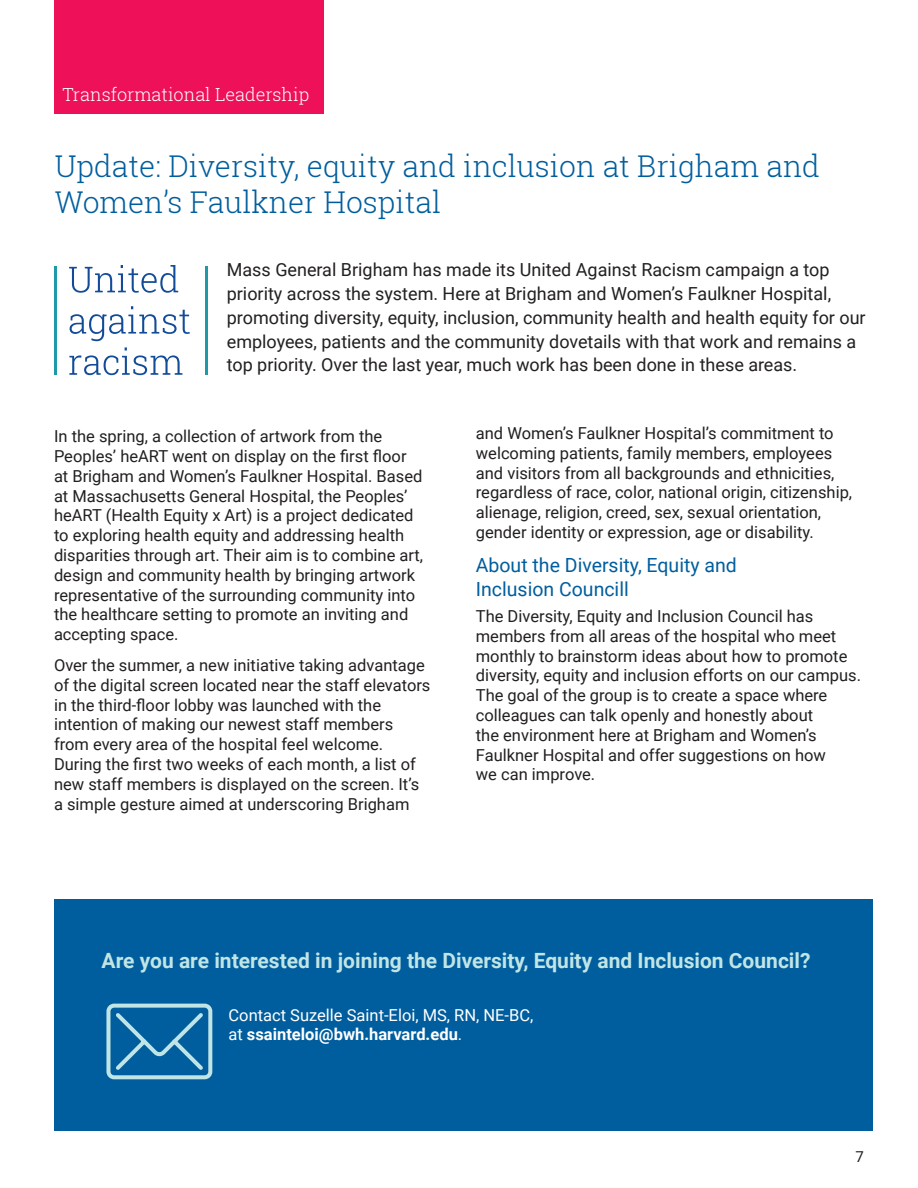
<style>
.page{position:relative;width:918px;height:1188px;background:#fff}
.page>*{position:absolute;margin:0;border:0;box-sizing:border-box;transform-origin:0 0}
.Headline{font:300 30px/36px "Roboto Slab";color:#005e9e}
.Body{font:700 21px "Roboto";color:#c1e5e5}
.Subhead{font:19.5px/23.4px "Roboto";color:#005e9e}
.Body-2{font:18px/24px "Roboto";color:#231f20}
.Body-3{font:300 18px "Roboto Slab";color:#fff}
.Body-4{font:16.5px/19.8px "Roboto";color:#231f20}
.Body-5{font:16.5px/19.8px "Roboto";color:#fff}
.t1{font:15px "Roboto";color:#231f20}
.s1{font-weight:700}
</style>
<div class="page">
<div style="left:54px;top:899px;width:819px;height:232px;background:#005e9e"></div>
<div style="left:54px;top:0;width:270px;height:114px;background:#ee1059"></div>
<svg style="left:69px;top:265px;width:109px;height:28px"></svg>
<svg style="left:70px;top:306px;width:120px;height:35px"></svg>
<svg style="left:69px;top:347px;width:113px;height:28px"></svg>
<hr style="left:54px;top:267px;width:2px;height:108px;background:#1e99a8">
<hr style="left:205px;top:267px;width:3px;height:108px;background:#1e99a8">
<svg style="left:106px;top:1003px;width:107px;height:77px"></svg>
<p class="Body-3" style="left:62px;top:82px;width:248px">Transformational Leadership</p>
<p class="Headline" style="left:55px;top:147px;width:767px">Update: Diversity, equity and inclusion at Brigham and<br>Women’s Faulkner Hospital</p>
<p class="Body-2" style="left:227px;top:256px;width:640px">Mass General Brigham has made its United Against Racism campaign a top priority across the system. Here at Brigham and Women’s Faulkner Hospital, promoting diversity, equity, inclusion, community health and health equity for our employees, patients and the community dovetails with that work and remains a top priority. Over the last year, much work has been done in these areas.</p>
<p class="Body-4" style="left:54px;top:426px;width:371px">In the spring, a collection of artwork from the Peoples’ heART went on display on the first floor at Brigham and Women’s Faulkner Hospital. Based at Massachusetts General Hospital, the Peoples’ heART (Health Equity x Art) is a project dedicated to exploring health equity and addressing health disparities through art. Their aim is to combine art, design and community health by bringing artwork representative of the surrounding community into the healthcare setting to promote an inviting and accepting space.</p>
<p class="Body-4" style="left:54px;top:655px;width:378px">Over the summer, a new initiative taking advantage of the digital screen located near the staff elevators in the third-floor lobby was launched with the intention of making our newest staff members from every area of the hospital feel welcome.<br>During the first two weeks of each month, a list of new staff members is displayed on the screen. It’s a simple gesture aimed at underscoring Brigham</p>
<p class="Body-4" style="left:476px;top:423px;width:378px">and Women’s Faulkner Hospital’s commitment to welcoming patients, family members, employees and visitors from all backgrounds and ethnicities, regardless of race, color, national origin, citizenship, alienage, religion, creed, sex, sexual orientation, gender identity or expression, age or disability.</p>
<p class="Subhead" style="left:476px;top:553px;width:263px">About the Diversity, Equity and<br>Inclusion Councill</p>
<p class="Body-4" style="left:476px;top:606px;width:387px">The Diversity, Equity and Inclusion Council has members from all areas of the hospital who meet monthly to brainstorm ideas about how to promote diversity, equity and inclusion efforts on our campus.<br>The goal of the group is to create a space where colleagues can talk openly and honestly about<br>the environment here at Brigham and Women’s Faulkner Hospital and offer suggestions on how<br>we can improve.</p>
<p class="Body" style="left:102px;top:945px;width:710px">Are you are interested in joining the Diversity, Equity and Inclusion Council?</p>
<p class="Body-5" style="left:229px;top:1004px;width:306px">Contact Suzelle Saint-Eloi, MS, RN, NE-BC, at <span class="s1">ssainteloi@bwh.harvard.edu</span>.</p>
<p class="t1" style="left:856px;top:1146px;width:10px">7</p>
</div>
